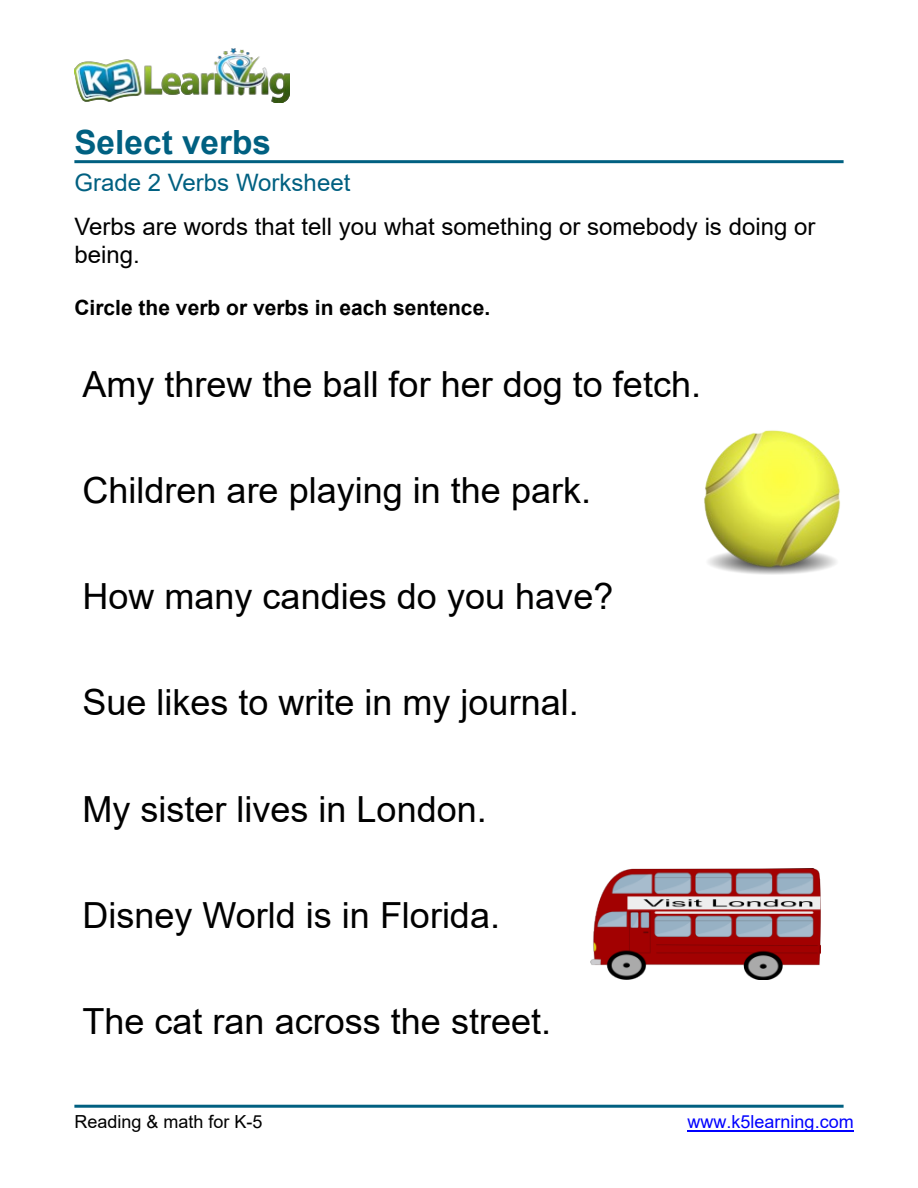
<style>
.page{position:relative;width:918px;height:1188px;background:#fff}
.page>*{position:absolute;margin:0;border:0;box-sizing:border-box;transform-origin:0 0}
.t1{font:36px "Arial";color:#000}
.t2{font:700 33.3px "Arial";color:#006081}
.t3{font:24px/27.5px "Arial";color:#000}
.t4{font:24px "Arial";color:#006081}
.t5{font:700 21px "Arial";color:#000}
.t6{font:18px "Arial";color:#000}
.t7{font:18px "Arial";color:#00f}
</style>
<div class="page">
<hr style="left:74px;top:160px;width:770px;height:3px;background:#006081">
<hr style="left:74px;top:1105px;width:770px;height:3px;background:#006081">
<hr style="left:687px;top:1130px;width:167px;height:2px;background:#00f">
<img style="left:74px;top:49px;width:215px;height:53px">
<img style="left:704px;top:430px;width:136px;height:145px">
<img style="left:591px;top:869px;width:230px;height:110px">
<p class="t2" style="left:74px;top:129px;width:198px">Select verbs</p>
<p class="t4" style="left:74px;top:174px;width:278px">Grade 2 Verbs Worksheet</p>
<p class="t3" style="left:74px;top:215px;width:743px">Verbs are words that tell you what something or somebody is doing or being.</p>
<p class="t5" style="left:74px;top:300px;width:417px">Circle the verb or verbs in each sentence.</p>
<p class="t1" style="left:82px;top:370px;width:620px">Amy threw the ball for her dog to fetch.</p>
<p class="t1" style="left:82px;top:477px;width:510px">Children are playing in the park.</p>
<p class="t1" style="left:82px;top:583px;width:532px">How many candies do you have?</p>
<p class="t1" style="left:82px;top:689px;width:498px">Sue likes to write in my journal.</p>
<p class="t1" style="left:82px;top:796px;width:406px">My sister lives in London.</p>
<p class="t1" style="left:82px;top:902px;width:419px">Disney World is in Florida.</p>
<p class="t1" style="left:82px;top:1008px;width:470px">The cat ran across the street.</p>
<p class="t6" style="left:74px;top:1115px;width:190px">Reading &amp; math for K-5</p>
<p class="t7" style="left:687px;top:1115px;width:168px">www.k5learning.com</p>
</div>
